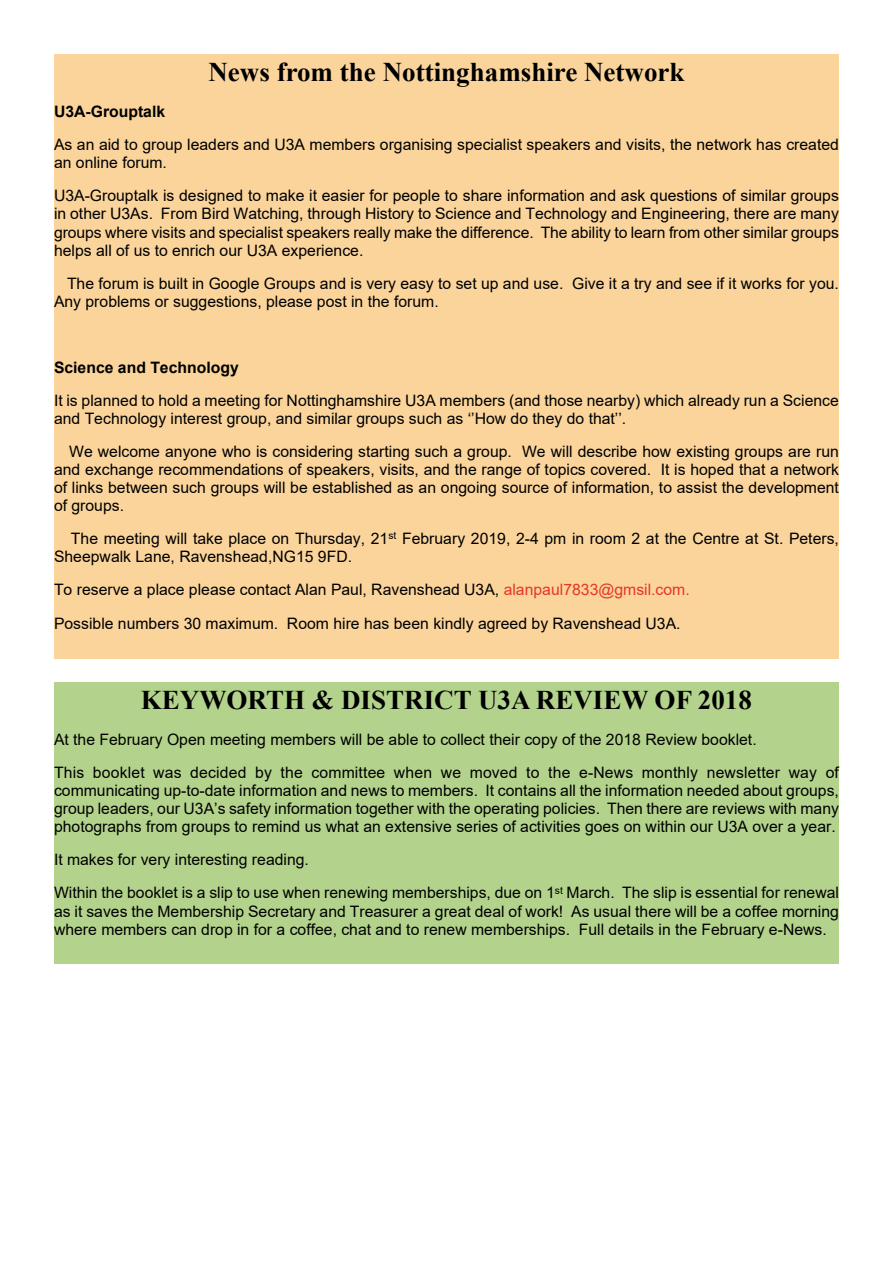
<style>
.page{position:relative;width:893px;height:1263px;background:#fff}
.page>*{position:absolute;margin:0;border:0;box-sizing:border-box;transform-origin:0 0}
.t1{font:700 27px "Times New Roman";color:#000}
.t2{font:15.75px/18px "Arial";color:#000}
.t3{font:700 15.75px "Arial";color:#000}
.s1{color:#e63726}
</style>
<div class="page">
<div style="left:54px;top:54px;width:785px;height:604px;background:#fad49b"></div>
<div style="left:54px;top:682px;width:785px;height:282px;background:#b3d38c"></div>
<h1 class="t1" style="left:208px;top:63px;width:478px">News from the Nottinghamshire Network</h1>
<p class="t3" style="left:54px;top:106px;width:113px">U3A-Grouptalk</p>
<p class="t2" style="left:54px;top:137px;width:786px">As an aid to group leaders and U3A members organising specialist speakers and visits, the network has created an online forum.</p>
<p class="t2" style="left:54px;top:188px;width:786px;text-align:justify">U3A-Grouptalk is designed to make it easier for people to share information and ask questions of similar groups in other U3As. From Bird Watching, through History to Science and Technology and Engineering, there are many groups where visits and specialist speakers really make the difference. The ability to learn from other similar groups helps all of us to enrich our U3A experience.</p>
<p class="t2" style="left:54px;top:276px;width:786px;text-indent:13px">The forum is built in Google Groups and is very easy to set up and use. Give it a try and see if it works for you.<br>Any problems or suggestions, please post in the forum.</p>
<p class="t3" style="left:54px;top:361px;width:186px">Science and Technology</p>
<p class="t2" style="left:54px;top:393px;width:786px">It is planned to hold a meeting for Nottinghamshire U3A members (and those nearby) which already run a Science and Technology interest group, and similar groups such as ‘’How do they do that’’.</p>
<p class="t2" style="left:54px;top:444px;width:786px;text-align:justify;text-indent:15px">We welcome anyone who is considering starting such a group. We will describe how existing groups are run and exchange recommendations of speakers, visits, and the range of topics covered. It is hoped that a network of links between such groups will be established as an ongoing source of information, to assist the development of groups.</p>
<p class="t2" style="left:54px;top:531px;width:786px;text-indent:17px">The meeting will take place on Thursday, 21<sup>st</sup> February 2019, 2-4 pm in room 2 at the Centre at St. Peters,<br>Sheepwalk Lane, Ravenshead,NG15 9FD.</p>
<p class="t2" style="left:54px;top:575px;width:637px;line-height:33px">To reserve a place please contact Alan Paul, Ravenshead U3A, <span class="s1">alanpaul7833@gmsil.com.<br></span>Possible numbers 30 maximum. Room hire has been kindly agreed by Ravenshead U3A.</p>
<h1 class="t1" style="left:141px;top:691px;width:613px">KEYWORTH &amp; DISTRICT U3A REVIEW OF 2018</h1>
<p class="t2" style="left:54px;top:724px;width:786px;line-height:33px">At the February Open meeting members will be able to collect their copy of the 2018 Review booklet.<br>This booklet was decided by the committee when we moved to the e-News monthly newsletter way of</p>
<p class="t2" style="left:54px;top:783px;width:786px;text-align:justify">communicating up-to-date information and news to members. It contains all the information needed about groups, group leaders, our U3A’s safety information together with the operating policies. Then there are reviews with many photographs from groups to remind us what an extensive series of activities goes on within our U3A over a year.</p>
<p class="t2" style="left:54px;top:845px;width:786px;line-height:33px">It makes for very interesting reading.<br>Within the booklet is a slip to use when renewing memberships, due on 1<sup>st</sup> March. The slip is essential for renewal</p>
<p class="t2" style="left:54px;top:903px;width:786px">as it saves the Membership Secretary and Treasurer a great deal of work! As usual there will be a coffee morning where members can drop in for a coffee, chat and to renew memberships. Full details in the February e-News.</p>
</div>
